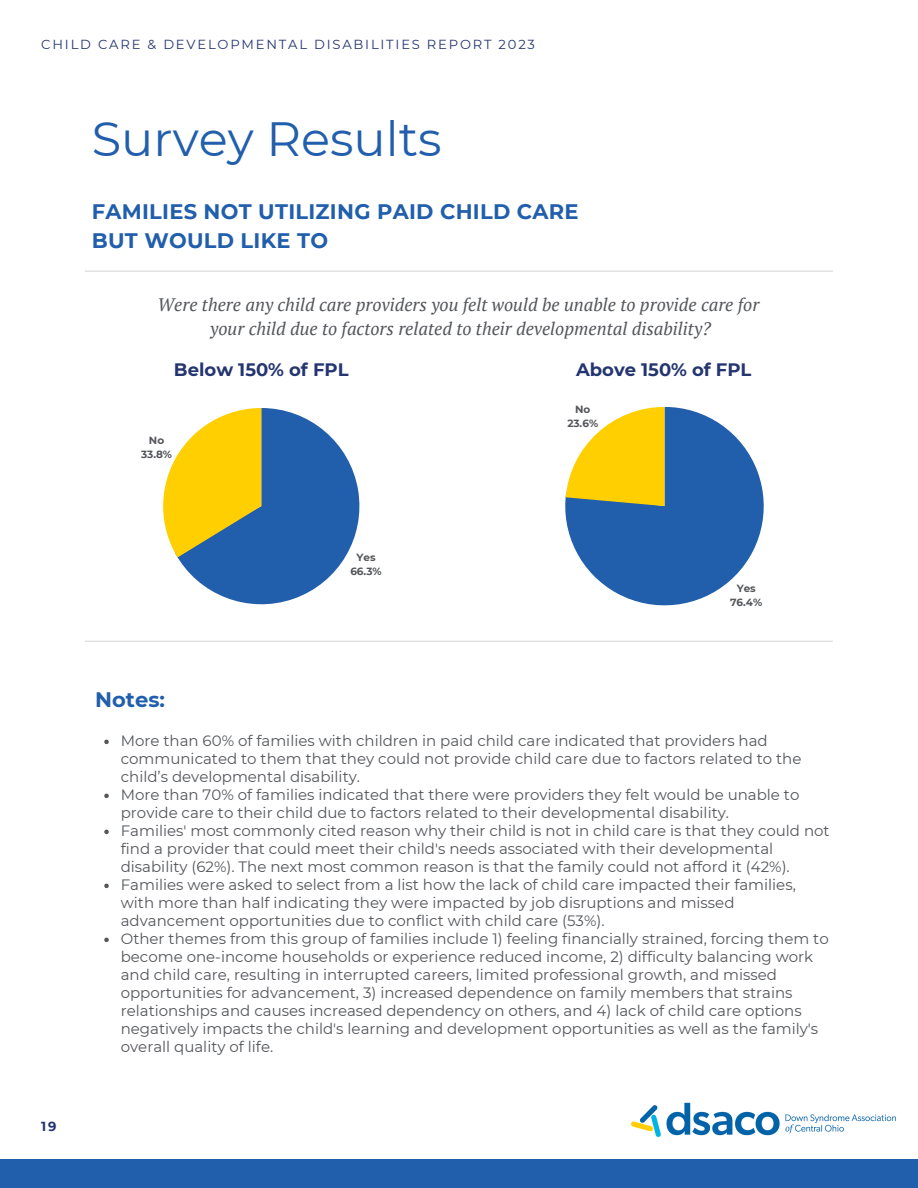
<style>
.page{position:relative;width:918px;height:1188px;background:#fff}
.page>*{position:absolute;margin:0;border:0;box-sizing:border-box;transform-origin:0 0}
.t1{font:48px "Montserrat";color:#215eac}
.t2{font:700 21px "Montserrat";letter-spacing:.015em;color:#215eac}
.t3{font:italic 18px "PT Serif";color:#54565b}
.t4{font:700 18px "Montserrat";color:#24356f}
.t5{font:15px/18px "Montserrat";color:#54565b}
.t6{font:13.05px "Montserrat";letter-spacing:.135em;color:#24356f}
.t7{font:700 13.05px "Montserrat";color:#24356f}
.t8{font:700 10.35px "Montserrat";color:#54565b}
</style>
<div class="page">
<img style="left:631px;top:1102px;width:265px;height:36px">
<div style="left:0;top:1159px;width:918px;height:29px;background:#215eac"></div>
<hr style="left:85px;top:271px;width:748px;height:1px;background:#d9d9d9">
<hr style="left:85px;top:641px;width:748px;height:1px;background:#d9d9d9">
<svg style="left:565px;top:407px;width:199px;height:198px"></svg>
<svg style="left:163px;top:408px;width:196px;height:196px"></svg>
<svg style="left:104px;top:740px;width:5px;height:4px"></svg>
<svg style="left:104px;top:794px;width:5px;height:4px"></svg>
<svg style="left:104px;top:830px;width:5px;height:4px"></svg>
<svg style="left:104px;top:884px;width:5px;height:4px"></svg>
<svg style="left:104px;top:938px;width:5px;height:4px"></svg>
<p class="t6" style="left:41px;top:36px;width:495px">CHILD CARE &amp; DEVELOPMENTAL DISABILITIES REPORT 2023</p>
<p class="t1" style="left:92px;top:109px;width:351px">Survey Results</p>
<p class="t2" style="left:92px;top:198px;width:488px">FAMILIES NOT UTILIZING PAID CHILD CARE</p>
<p class="t2" style="left:92px;top:228px;width:238px">BUT WOULD LIKE TO</p>
<p class="t3" style="left:158px;top:292px;width:603px">Were there any child care providers you felt would be unable to provide care for</p>
<p class="t3" style="left:210px;top:317px;width:502px">your child due to factors related to their developmental disability?</p>
<p class="t4" style="left:174px;top:358px;width:176px">Below 150% of FPL</p>
<p class="t4" style="left:576px;top:358px;width:177px">Above 150% of FPL</p>
<p class="t8" style="left:149px;top:434px;width:17px">No</p>
<p class="t8" style="left:141px;top:448px;width:33px">33.8%</p>
<p class="t2" style="left:95px;top:687px;width:71px">Notes:</p>
<p class="t8" style="left:356px;top:551px;width:21px">Yes</p>
<p class="t8" style="left:350px;top:565px;width:33px">66.3%</p>
<p class="t8" style="left:575px;top:403px;width:17px">No</p>
<p class="t8" style="left:567px;top:417px;width:32px">23.6%</p>
<p class="t8" style="left:737px;top:582px;width:21px">Yes</p>
<p class="t8" style="left:730px;top:596px;width:34px">76.4%</p>
<p class="t7" style="left:41px;top:1118px;width:17px">19</p>
<p class="t5" style="left:121px;top:732px;width:682px">More than 60% of families with children in paid child care indicated that providers had communicated to them that they could not provide child care due to factors related to the child’s developmental disability.</p>
<p class="t5" style="left:121px;top:786px;width:680px">More than 70% of families indicated that there were providers they felt would be unable to provide care to their child due to factors related to their developmental disability.</p>
<p class="t5" style="left:121px;top:822px;width:710px">Families' most commonly cited reason why their child is not in child care is that they could not find a provider that could meet their child's needs associated with their developmental disability (62%). The next most common reason is that the family could not afford it (42%).</p>
<p class="t5" style="left:121px;top:876px;width:677px">Families were asked to select from a list how the lack of child care impacted their families, with more than half indicating they were impacted by job disruptions and missed advancement opportunities due to conflict with child care (53%).</p>
<p class="t5" style="left:121px;top:930px;width:710px">Other themes from this group of families include 1) feeling financially strained, forcing them to become one-income households or experience reduced income, 2) difficulty balancing work and child care, resulting in interrupted careers, limited professional growth, and missed opportunities for advancement, 3) increased dependence on family members that strains relationships and causes increased dependency on others, and 4) lack of child care options negatively impacts the child's learning and development opportunities as well as the family's overall quality of life.</p>
</div>
